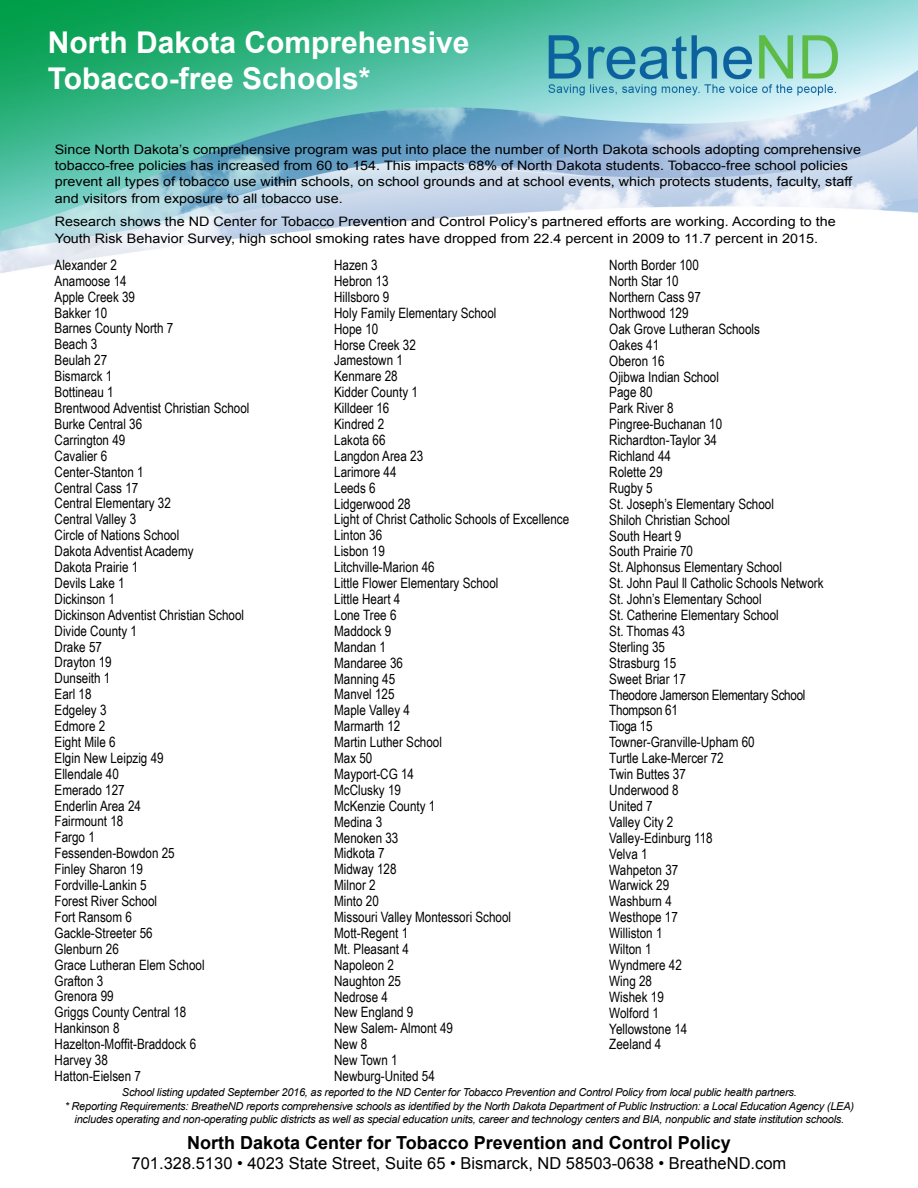
<style>
.page{position:relative;width:918px;height:1188px;background:#fff}
.page>*{position:absolute;margin:0;border:0;box-sizing:border-box;transform-origin:0 0}
.t1{font:700 30px/36px "Arial";color:#fff}
.t2{font:700 18px "Arial";color:#000}
.t3{font:16.5px "Arial";color:#000}
.t4{font:14.25px/15.9px "Arial Narrow";color:#000}
.t5{font:13.05px/16.5px "Arial";color:#000;scale:1.1 1}
.t6{font:italic 10.95px/13.5px "Arial";letter-spacing:-.02em;color:#000;text-align:center}
</style>
<div class="page">
<img style="left:0;top:0;width:918px;height:273px">
<h1 class="t1" style="left:48px;top:26px;width:423px">North Dakota Comprehensive<br>Tobacco-free Schools*</h1>
<p class="t5" style="left:55px;top:141px;width:735px">Since North Dakota’s comprehensive program was put into place the number of North Dakota schools adopting comprehensive tobacco-free policies has increased from 60 to 154. This impacts 68% of North Dakota students. Tobacco-free school policies prevent all types of tobacco use within schools, on school grounds and at school events, which protects students, faculty, staff and visitors from exposure to all tobacco use.</p>
<p class="t5" style="left:55px;top:214px;width:712px">Research shows the ND Center for Tobacco Prevention and Control Policy’s partnered efforts are working. According to the<br>Youth Risk Behavior Survey, high school smoking rates have dropped from 22.4 percent in 2009 to 11.7 percent in 2015.</p>
<p class="t4" style="left:55px;top:256px;width:196px">Alexander 2<br>Anamoose 14<br>Apple Creek 39<br>Bakker 10<br>Barnes County North 7<br>Beach 3<br>Beulah 27<br>Bismarck 1<br>Bottineau 1<br>Brentwood Adventist Christian School<br>Burke Central 36<br>Carrington 49<br>Cavalier 6<br>Center-Stanton 1<br>Central Cass 17<br>Central Elementary 32<br>Central Valley 3<br>Circle of Nations School<br>Dakota Adventist Academy<br>Dakota Prairie 1<br>Devils Lake 1<br>Dickinson 1<br>Dickinson Adventist Christian School<br>Divide County 1<br>Drake 57<br>Drayton 19<br>Dunseith 1<br>Earl 18<br>Edgeley 3<br>Edmore 2<br>Eight Mile 6<br>Elgin New Leipzig 49<br>Ellendale 40<br>Emerado 127<br>Enderlin Area 24<br>Fairmount 18<br>Fargo 1<br>Fessenden-Bowdon 25<br>Finley Sharon 19<br>Fordville-Lankin 5<br>Forest River School<br>Fort Ransom 6<br>Gackle-Streeter 56<br>Glenburn 26<br>Grace Lutheran Elem School<br>Grafton 3<br>Grenora 99<br>Griggs County Central 18<br>Hankinson 8<br>Hazelton-Moffit-Braddock 6<br>Harvey 38<br>Hatton-Eielsen 7</p>
<p class="t4" style="left:334px;top:257px;width:237px">Hazen 3<br>Hebron 13<br>Hillsboro 9<br>Holy Family Elementary School<br>Hope 10<br>Horse Creek 32<br>Jamestown 1<br>Kenmare 28<br>Kidder County 1<br>Killdeer 16<br>Kindred 2<br>Lakota 66<br>Langdon Area 23<br>Larimore 44<br>Leeds 6<br>Lidgerwood 28<br>Light of Christ Catholic Schools of Excellence<br>Linton 36<br>Lisbon 19<br>Litchville-Marion 46<br>Little Flower Elementary School<br>Little Heart 4<br>Lone Tree 6<br>Maddock 9<br>Mandan 1<br>Mandaree 36<br>Manning 45<br>Manvel 125<br>Maple Valley 4<br>Marmarth 12<br>Martin Luther School<br>Max 50<br>Mayport-CG 14<br>McClusky 19<br>McKenzie County 1<br>Medina 3<br>Menoken 33<br>Midkota 7<br>Midway 128<br>Milnor 2<br>Minto 20<br>Missouri Valley Montessori School<br>Mott-Regent 1<br>Mt. Pleasant 4<br>Napoleon 2<br>Naughton 25<br>Nedrose 4<br>New England 9<br>New Salem- Almont 49<br>New 8<br>New Town 1<br>Newburg-United 54</p>
<p class="t4" style="left:609px;top:257px;width:216px">North Border 100<br>North Star 10<br>Northern Cass 97<br>Northwood 129<br>Oak Grove Lutheran Schools<br>Oakes 41<br>Oberon 16<br>Ojibwa Indian School<br>Page 80<br>Park River 8<br>Pingree-Buchanan 10<br>Richardton-Taylor 34<br>Richland 44<br>Rolette 29<br>Rugby 5<br>St. Joseph’s Elementary School<br>Shiloh Christian School<br>South Heart 9<br>South Prairie 70<br>St. Alphonsus Elementary School<br>St. John Paul ll Catholic Schools Network<br>St. John’s Elementary School<br>St. Catherine Elementary School<br>St. Thomas 43<br>Sterling 35<br>Strasburg 15<br>Sweet Briar 17<br>Theodore Jamerson Elementary School<br>Thompson 61<br>Tioga 15<br>Towner-Granville-Upham 60<br>Turtle Lake-Mercer 72<br>Twin Buttes 37<br>Underwood 8<br>United 7<br>Valley City 2<br>Valley-Edinburg 118<br>Velva 1<br>Wahpeton 37<br>Warwick 29<br>Washburn 4<br>Westhope 17<br>Williston 1<br>Wilton 1<br>Wyndmere 42<br>Wing 28<br>Wishek 19<br>Wolford 1<br>Yellowstone 14<br>Zeeland 4</p>
<p class="t6" style="left:65px;top:1086px;width:791px">School listing updated September 2016, as reported to the ND Center for Tobacco Prevention and Control Policy from local public health partners.<br>* Reporting Requirements: BreatheND reports comprehensive schools as identified by the North Dakota Department of Public Instruction: a Local Education Agency (LEA) includes operating and non-operating public districts as well as special education units, career and technology centers and BIA, nonpublic and state institution schools.</p>
<p class="t2" style="left:187px;top:1131px;width:545px">North Dakota Center for Tobacco Prevention and Control Policy</p>
<p class="t3" style="left:132px;top:1152px;width:656px">701.328.5130 • 4023 State Street, Suite 65 • Bismarck, ND 58503-0638 • BreatheND.com</p>
</div>
